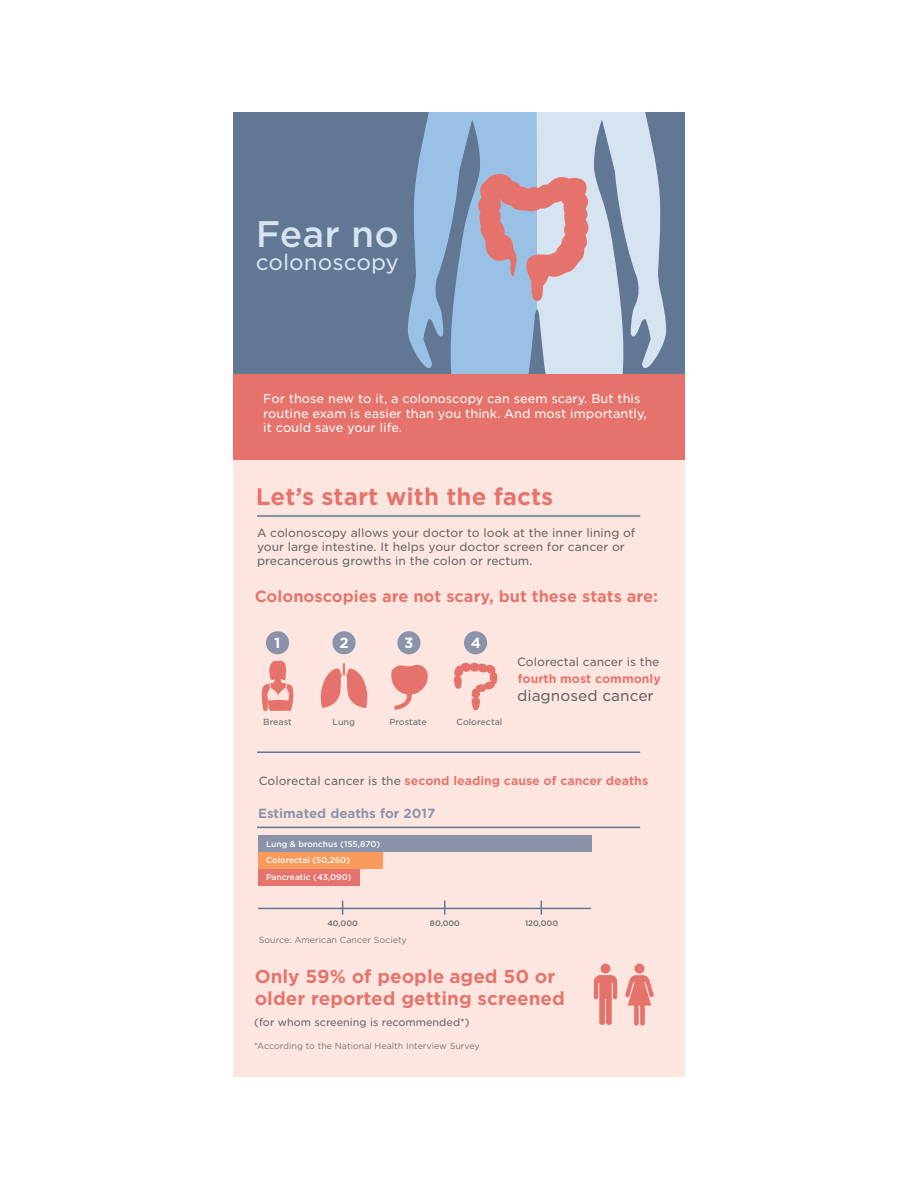
<style>
.page{position:relative;width:918px;height:1188px;background:#fff}
.page>*{position:absolute;margin:0;border:0;box-sizing:border-box;transform-origin:0 0}
.t1{font:500 35.55px "Gotham S Sm";color:#d6e3f0}
.t2{font:700 23.1px "Gotham S Sm";color:#e6736b}
.t3{font:21.45px "Gotham S Sm";color:#d6e3f0}
.t4{font:700 18px/21.6px "Gotham S Sm";color:#e6736b}
.t5{font:700 15.6px "Gotham S Sm";color:#e6736b}
.t6{font:14.7px "Gotham S Sm";color:#666}
.t7{font:700 14.1px "Gotham S Sm";color:#fff}
.t8{font:700 12.75px "Gotham S Sm";color:#8b93aa}
.t9{font:12.15px/14.5px "Gotham S Sm";color:#fff}
.t10{font:700 11.7px "Gotham S Sm";color:#e6736b}
.t11{font:11.55px/13.8px "Gotham S Sm";color:#666}
.t12{font:10.35px "Gotham S Sm";color:#666}
.t13{font:300 8.55px "Gotham S Sm";color:#666}
.t14{font:8.55px "Gotham S Sm";color:#666}
.t15{font:500 8.1px "Gotham S Sm";color:#fff}
.t16{font:500 7.65px "Gotham S Sm";color:#666}
.s1{font-weight:400;font-size:11.55px;color:#666}
</style>
<div class="page">
<div style="left:233px;top:372px;width:452px;height:88px;background:#e6736b"></div>
<div style="left:233px;top:460px;width:451px;height:617px;background:#fce6df"></div>
<hr style="left:257px;top:515px;width:383px;height:2px;background:#627894">
<hr style="left:257px;top:751px;width:383px;height:2px;background:#627894">
<hr style="left:257px;top:827px;width:383px;height:1px;background:#627894">
<svg style="left:453px;top:662px;width:44px;height:48px"></svg>
<div style="left:634px;top:964px;width:10px;height:10px;background:#e6736b;border-radius:50%"></div>
<svg style="left:625px;top:975px;width:29px;height:51px"></svg>
<div style="left:601px;top:964px;width:9px;height:9px;background:#e6736b;border-radius:50%"></div>
<svg style="left:594px;top:975px;width:23px;height:50px"></svg>
<div style="left:258px;top:835px;width:333px;height:17px;background:#8b93aa"></div>
<div style="left:258px;top:869px;width:102px;height:17px;background:#e6736b"></div>
<div style="left:258px;top:852px;width:124px;height:17px;background:#f89b5d"></div>
<hr style="left:258px;top:908px;width:333px;height:1px;background:#627894">
<svg style="left:342px;top:900px;width:1px;height:15px"></svg>
<svg style="left:444px;top:900px;width:1px;height:15px"></svg>
<svg style="left:541px;top:900px;width:1px;height:15px"></svg>
<svg style="left:320px;top:663px;width:47px;height:45px"></svg>
<div style="left:233px;top:112px;width:452px;height:261px;background:#617794"></div>
<svg style="left:407px;top:112px;width:260px;height:261px"></svg>
<div style="left:266px;top:631px;width:23px;height:23px;background:#8b93aa;border-radius:50%"></div>
<div style="left:332px;top:631px;width:24px;height:23px;background:#8b93aa;border-radius:50%"></div>
<div style="left:464px;top:631px;width:23px;height:23px;background:#8b93aa;border-radius:50%"></div>
<div style="left:397px;top:631px;width:24px;height:23px;background:#8b93aa;border-radius:50%"></div>
<svg style="left:261px;top:660px;width:33px;height:51px"></svg>
<svg style="left:391px;top:665px;width:37px;height:45px"></svg>
<h1 class="t1" style="left:256px;top:210px;width:145px">Fear no</h1>
<h3 class="t3" style="left:256px;top:248px;width:145px">colonoscopy</h3>
<p class="t9" style="left:263px;top:391px;width:385px">For those new to it, a colonoscopy can seem scary. But this routine exam is easier than you think. And most importantly, it could save your life.</p>
<h2 class="t2" style="left:256px;top:480px;width:299px">Let’s start with the facts</h2>
<p class="t11" style="left:257px;top:526px;width:380px">A colonoscopy allows your doctor to look at the inner lining of your large intestine. It helps your doctor screen for cancer or precancerous growths in the colon or rectum.</p>
<h3 class="t5" style="left:255px;top:585px;width:405px">Colonoscopies are not scary, but these stats are:</h3>
<p class="t7" style="left:274px;top:633px;width:8px">1</p>
<p class="t7" style="left:339px;top:633px;width:11px">2</p>
<p class="t7" style="left:471px;top:633px;width:12px">4</p>
<p class="t7" style="left:404px;top:633px;width:11px">3</p>
<p class="t14" style="left:263px;top:717px;width:30px">Breast</p>
<p class="t14" style="left:333px;top:717px;width:24px">Lung</p>
<p class="t14" style="left:389px;top:717px;width:39px">Prostate</p>
<p class="t14" style="left:457px;top:717px;width:47px">Colorectal</p>
<p class="t11" style="left:517px;top:655px;width:144px">Colorectal cancer is the</p>
<p class="t6" style="left:517px;top:686px;width:138px">diagnosed cancer</p>
<p class="t10" style="left:518px;top:670px;width:145px">fourth most commonly</p>
<p class="t10" style="left:259px;top:773px;width:391px"><span class="s1">Colorectal cancer is the</span> second leading cause of cancer deaths</p>
<p class="t8" style="left:258px;top:805px;width:179px">Estimated deaths for 2017</p>
<p class="t15" style="left:266px;top:839px;width:116px">Lung &amp; bronchus (155,870)</p>
<p class="t15" style="left:266px;top:872px;width:87px">Pancreatic (43,090)</p>
<p class="t15" style="left:266px;top:855px;width:86px">Colorectal (50,260)</p>
<p class="t16" style="left:327px;top:918px;width:32px">40,000</p>
<p class="t16" style="left:430px;top:918px;width:32px">80,000</p>
<p class="t16" style="left:525px;top:918px;width:35px">120,000</p>
<p class="t13" style="left:259px;top:934px;width:150px">Source: American Cancer Society</p>
<h3 class="t4" style="left:255px;top:966px;width:312px">Only 59% of people aged 50 or older reported getting screened</h3>
<p class="t12" style="left:254px;top:1015px;width:217px">(for whom screening is recommended*)</p>
<p class="t13" style="left:254px;top:1040px;width:227px">*According to the National Health Interview Survey</p>
</div>
